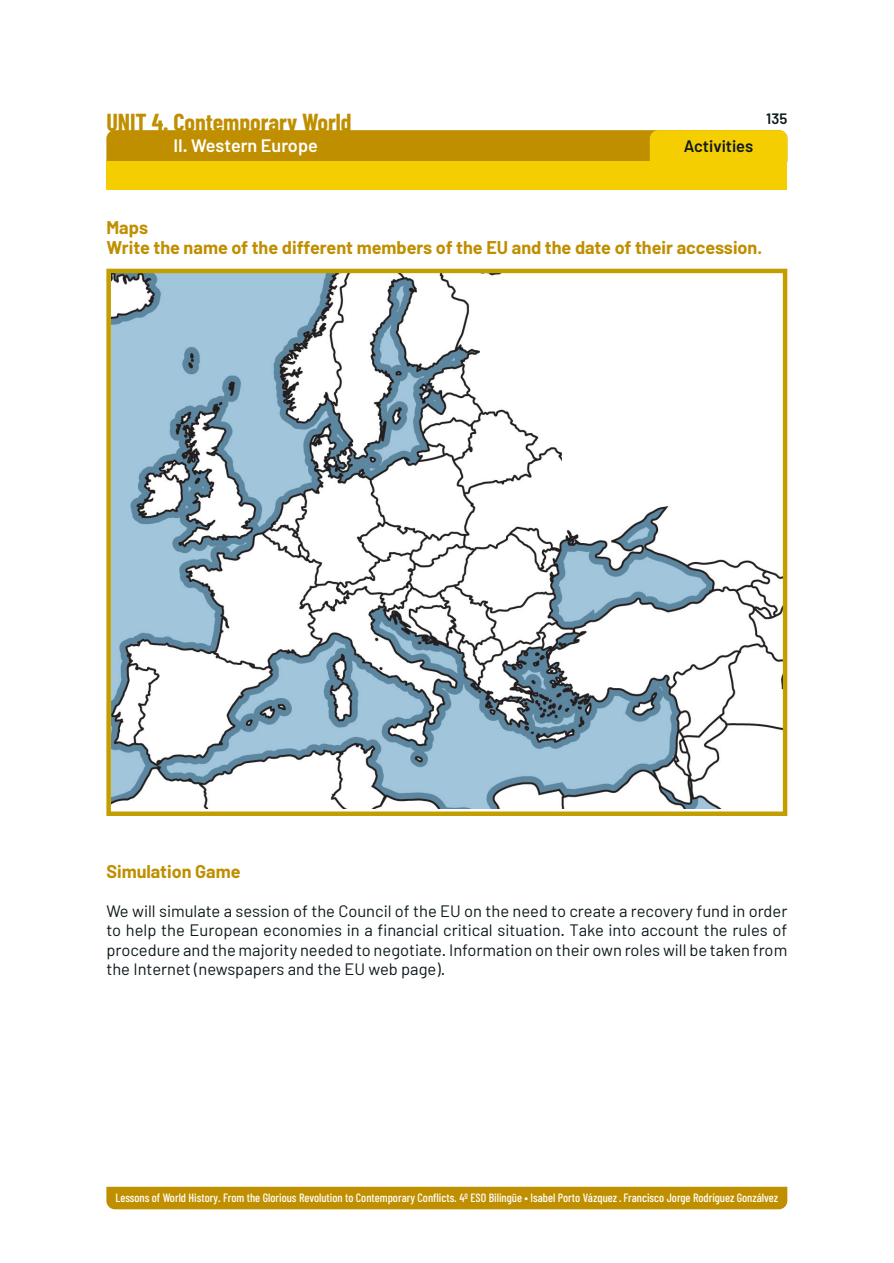
<style>
.page{position:relative;width:894px;height:1263px;background:#fff}
.page>*{position:absolute;margin:0;border:0;box-sizing:border-box;transform-origin:0 0}
.t1{font:700 24px "Barlow Condensed";color:#bf8f00}
.t2{font:700 18px/19.5px "Barlow";color:#bf8f00}
.t3{font:600 18px "Barlow";color:#fff}
.t4{font:16.5px/19.5px "Barlow";color:#0d181c;text-align:justify}
.t5{font:600 16.5px "Barlow";color:#0d181c}
.t6{font:600 15px "Barlow";color:#0d181c}
.t7{font:500 12px "Barlow Condensed";color:#fff}
</style>
<div class="page">
<div style="left:106px;top:1187px;width:681px;height:22px;background:#bf8f00"></div>
<svg style="left:106px;top:130px;width:681px;height:31px;background:#c99c01"></svg>
<div style="left:106px;top:161px;width:681px;height:29px;background:#f4ce00"></div>
<svg style="left:106px;top:269px;width:681px;height:547px"></svg>
<h1 class="t1" style="left:106px;top:107px;width:247px">UNIT 4. Contemporary World</h1>
<p class="t6" style="left:766px;top:109px;width:23px">135</p>
<p class="t3" style="left:173px;top:134px;width:146px">II. Western Europe</p>
<p class="t5" style="left:683px;top:136px;width:71px">Activities</p>
<p class="t2" style="left:106px;top:217px;width:657px">Maps<br>Write the name of the different members of the EU and the date of their accession.</p>
<p class="t2" style="left:106px;top:861px;width:136px">Simulation Game</p>
<p class="t4" style="left:106px;top:900px;width:682px">We will simulate a session of the Council of the EU on the need to create a recovery fund in order to help the European economies in a financial critical situation. Take into account the rules of procedure and the majority needed to negotiate. Information on their own roles will be taken from the Internet (newspapers and the EU web page).</p>
<p class="t7" style="left:115px;top:1190px;width:664px">Lessons of World History. From the Glorious Revolution to Contemporary Conflicts. 4º ESO Bilingüe • Isabel Porto Vázquez · Francisco Jorge Rodríguez Gonzálvez</p>
</div>
